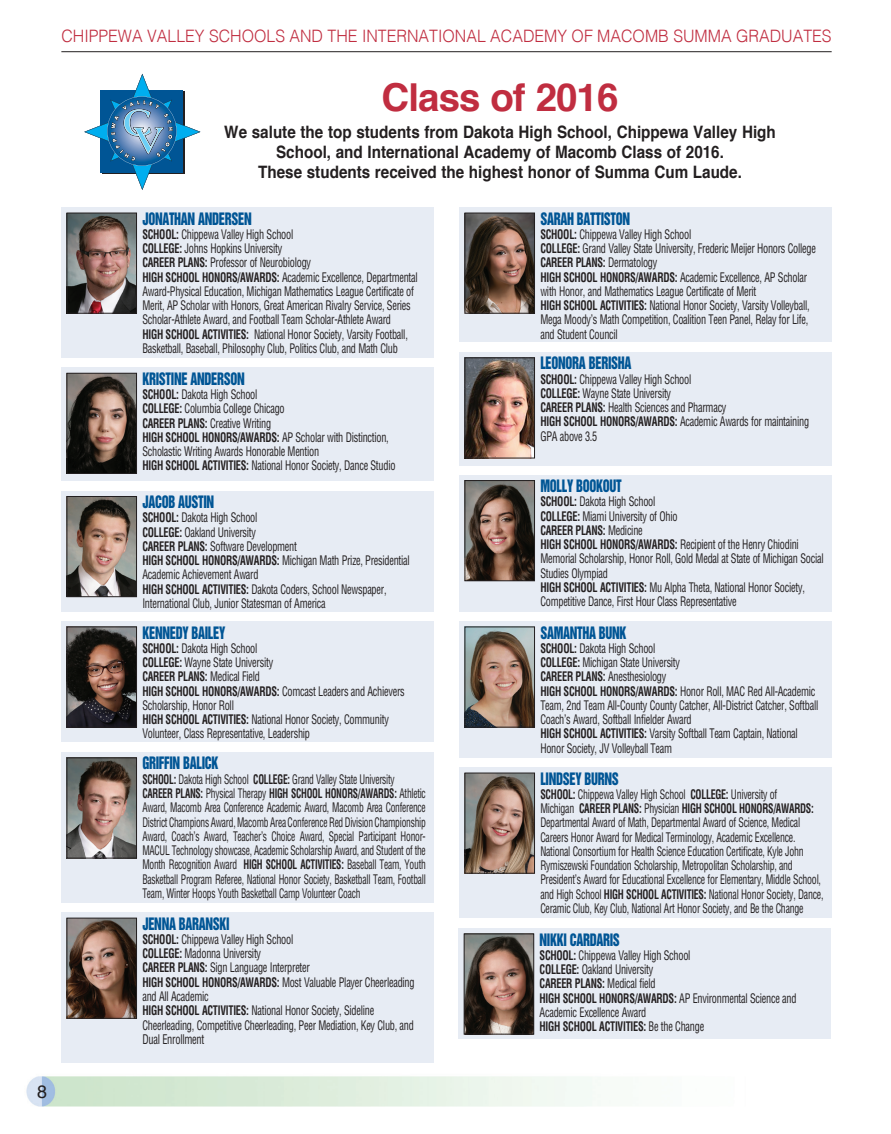
<style>
.page{position:relative;width:891px;height:1134px;background:#fff}
.page>*{position:absolute;margin:0;border:0;box-sizing:border-box;transform-origin:0 0}
.t1{font:700 38.55px "Helvetica";letter-spacing:-.025em;color:#c02d40}
.t2{font:18px "Helvetica";color:#231f20}
.t3{font:700 17.1px/20px "Helvetica";color:#231f20;text-align:center;scale:.89 1}
.t4{font:300 17.1px "Helvetica";color:#c02d40;scale:.93 1}
.t5{font:15.75px "Helvetica Inserat";letter-spacing:-.025em;color:#005595;scale:.8 1}
.t6{font:condensed 12.9px/14.2px "Helvetica";letter-spacing:-.025em;color:#231f20;scale:.8 1}
.t7{font:condensed 12.9px/14.2px "Helvetica";letter-spacing:-.025em;color:#231f20;scale:.74 1}
.t8{font:condensed 12.9px/14.2px "Helvetica";letter-spacing:-.025em;color:#231f20;scale:.77 1}
.s1{font-weight:700}
</style>
<div class="page">
<img style="left:26px;top:1076px;width:567px;height:31px">
<hr style="left:61px;top:51px;width:771px;height:1px;background:#231f20">
<div style="left:61px;top:368px;width:373px;height:113px;background:#e7ecf4"></div>
<img style="left:69px;top:375px;width:66px;height:97px">
<div style="left:67px;top:373px;width:70px;height:101px;border:1px solid #231f20"></div>
<div style="left:61px;top:491px;width:373px;height:121px;background:#e7ecf4"></div>
<img style="left:69px;top:498px;width:66px;height:97px">
<div style="left:67px;top:496px;width:70px;height:101px;border:1px solid #231f20"></div>
<div style="left:61px;top:913px;width:373px;height:150px;background:#e7ecf4"></div>
<img style="left:69px;top:920px;width:66px;height:97px">
<div style="left:67px;top:918px;width:70px;height:101px;border:1px solid #231f20"></div>
<div style="left:459px;top:207px;width:373px;height:135px;background:#e7ecf4"></div>
<img style="left:466px;top:215px;width:67px;height:97px">
<div style="left:464px;top:213px;width:71px;height:101px;border:1px solid #231f20"></div>
<div style="left:459px;top:352px;width:373px;height:114px;background:#e7ecf4"></div>
<img style="left:467px;top:359px;width:66px;height:97px">
<div style="left:465px;top:357px;width:70px;height:101px;border:1px solid #231f20"></div>
<div style="left:459px;top:767px;width:373px;height:151px;background:#e7ecf4"></div>
<img style="left:467px;top:775px;width:66px;height:97px">
<div style="left:465px;top:773px;width:70px;height:101px;border:1px solid #231f20"></div>
<div style="left:61px;top:752px;width:373px;height:151px;background:#e7ecf4"></div>
<img style="left:69px;top:759px;width:66px;height:98px">
<div style="left:67px;top:757px;width:70px;height:102px;border:1px solid #231f20"></div>
<div style="left:61px;top:621px;width:373px;height:121px;background:#e7ecf4"></div>
<img style="left:69px;top:629px;width:66px;height:97px">
<div style="left:67px;top:627px;width:70px;height:101px;border:1px solid #231f20"></div>
<div style="left:459px;top:475px;width:373px;height:136px;background:#e7ecf4"></div>
<img style="left:467px;top:482px;width:66px;height:97px">
<div style="left:465px;top:480px;width:70px;height:101px;border:1px solid #231f20"></div>
<div style="left:459px;top:621px;width:373px;height:137px;background:#e7ecf4"></div>
<img style="left:467px;top:629px;width:66px;height:97px">
<div style="left:465px;top:627px;width:70px;height:101px;border:1px solid #231f20"></div>
<div style="left:61px;top:207px;width:373px;height:151px;background:#e7ecf4"></div>
<img style="left:69px;top:215px;width:66px;height:97px">
<div style="left:67px;top:213px;width:70px;height:101px;border:1px solid #231f20"></div>
<svg style="left:84px;top:74px;width:117px;height:116px"></svg>
<div style="left:459px;top:928px;width:372px;height:111px;background:#e7ecf4"></div>
<img style="left:466px;top:936px;width:66px;height:97px">
<div style="left:464px;top:934px;width:70px;height:101px;border:1px solid #231f20"></div>
<h3 class="t4" style="left:61px;top:22px;width:830px">CHIPPEWA VALLEY SCHOOLS AND THE INTERNATIONAL ACADEMY OF MACOMB SUMMA GRADUATES</h3>
<h1 class="t1" style="left:382px;top:66px;width:238px">Class of 2016</h1>
<h3 class="t3" style="left:224px;top:122px;width:621px">We salute the top students from Dakota High School, Chippewa Valley High<br>School, and International Academy of Macomb Class of 2016.<br>These students received the highest honor of Summa Cum Laude.</h3>
<p class="t5" style="left:142px;top:209px;width:138px">JONATHAN ANDERSEN</p>
<p class="t6" style="left:142px;top:227px;width:346px"><span class="s1">SCHOOL:</span> Chippewa Valley High School<br><span class="s1">COLLEGE:</span> Johns Hopkins University<br><span class="s1">CAREER PLANS:</span> Professor of Neurobiology<br><span class="s1">HIGH SCHOOL HONORS/AWARDS:</span> Academic Excellence, Departmental Award-Physical Education, Michigan Mathematics League Certificate of Merit, AP Scholar with Honors, Great American Rivalry Service, Series Scholar-Athlete Award, and Football Team Scholar-Athlete Award<br><span class="s1">HIGH SCHOOL ACTIVITIES:</span> National Honor Society, Varsity Football, Basketball, Baseball, Philosophy Club, Politics Club, and Math Club</p>
<p class="t5" style="left:142px;top:369px;width:129px">KRISTINE ANDERSON</p>
<p class="t6" style="left:142px;top:387px;width:318px"><span class="s1">SCHOOL:</span> Dakota High School<br><span class="s1">COLLEGE:</span> Columbia College Chicago<br><span class="s1">CAREER PLANS:</span> Creative Writing<br><span class="s1">HIGH SCHOOL HONORS/AWARDS:</span> AP Scholar with Distinction, Scholastic Writing Awards Honorable Mention<br><span class="s1">HIGH SCHOOL ACTIVITIES:</span> National Honor Society, Dance Studio</p>
<p class="t5" style="left:142px;top:492px;width:91px">JACOB AUSTIN</p>
<p class="t6" style="left:142px;top:510px;width:336px"><span class="s1">SCHOOL:</span> Dakota High School<br><span class="s1">COLLEGE:</span> Oakland University<br><span class="s1">CAREER PLANS:</span> Software Development<br><span class="s1">HIGH SCHOOL HONORS/AWARDS:</span> Michigan Math Prize, Presidential Academic Achievement Award<br><span class="s1">HIGH SCHOOL ACTIVITIES:</span> Dakota Coders, School Newspaper, International Club, Junior Statesman of America</p>
<p class="t5" style="left:142px;top:623px;width:105px">KENNEDY BAILEY</p>
<p class="t6" style="left:142px;top:641px;width:330px"><span class="s1">SCHOOL:</span> Dakota High School<br><span class="s1">COLLEGE:</span> Wayne State University<br><span class="s1">CAREER PLANS:</span> Medical Field<br><span class="s1">HIGH SCHOOL HONORS/AWARDS:</span> Comcast Leaders and Achievers Scholarship, Honor Roll<br><span class="s1">HIGH SCHOOL ACTIVITIES:</span> National Honor Society, Community Volunteer, Class Representative, Leadership</p>
<p class="t5" style="left:142px;top:754px;width:97px">GRIFFIN BALICK</p>
<p class="t7" style="left:142px;top:772px;width:385px"><span class="s1">SCHOOL:</span> Dakota High School <span class="s1">COLLEGE:</span> Grand Valley State University <span class="s1">CAREER PLANS:</span> Physical Therapy <span class="s1">HIGH SCHOOL HONORS/AWARDS:</span> Athletic Award, Macomb Area Conference Academic Award, Macomb Area Conference District Champions Award, Macomb Area Conference Red Division Championship Award, Coach’s Award, Teacher’s Choice Award, Special Participant Honor-MACUL Technology showcase, Academic Scholarship Award, and Student of the Month Recognition Award <span class="s1">HIGH SCHOOL ACTIVITIES:</span> Baseball Team, Youth Basketball Program Referee, National Honor Society, Basketball Team, Football Team, Winter Hoops Youth Basketball Camp Volunteer Coach</p>
<p class="t5" style="left:142px;top:914px;width:111px">JENNA BARANSKI</p>
<p class="t6" style="left:142px;top:932px;width:342px"><span class="s1">SCHOOL:</span> Chippewa Valley High School<br><span class="s1">COLLEGE:</span> Madonna University<br><span class="s1">CAREER PLANS:</span> Sign Language Interpreter<br><span class="s1">HIGH SCHOOL HONORS/AWARDS:</span> Most Valuable Player Cheerleading and All Academic<br><span class="s1">HIGH SCHOOL ACTIVITIES:</span> National Honor Society, Sideline Cheerleading, Competitive Cheerleading, Peer Mediation, Key Club, and Dual Enrollment</p>
<p class="t5" style="left:540px;top:209px;width:114px">SARAH BATTISTON</p>
<p class="t6" style="left:540px;top:227px;width:346px"><span class="s1">SCHOOL:</span> Chippewa Valley High School<br><span class="s1">COLLEGE:</span> Grand Valley State University, Frederic Meijer Honors College <span class="s1">CAREER PLANS:</span> Dermatology<br><span class="s1">HIGH SCHOOL HONORS/AWARDS:</span> Academic Excellence, AP Scholar with Honor, and Mathematics League Certificate of Merit<br><span class="s1">HIGH SCHOOL ACTIVITIES:</span> National Honor Society, Varsity Volleyball, Mega Moody’s Math Competition, Coalition Teen Panel, Relay for Life, and Student Council</p>
<p class="t5" style="left:540px;top:354px;width:115px">LEONORA BERISHA</p>
<p class="t6" style="left:540px;top:372px;width:337px"><span class="s1">SCHOOL:</span> Chippewa Valley High School<br><span class="s1">COLLEGE:</span> Wayne State University<br><span class="s1">CAREER PLANS:</span> Health Sciences and Pharmacy<br><span class="s1">HIGH SCHOOL HONORS/AWARDS:</span> Academic Awards for maintaining GPA above 3.5</p>
<p class="t5" style="left:540px;top:477px;width:103px">MOLLY BOOKOUT</p>
<p class="t6" style="left:540px;top:495px;width:356px"><span class="s1">SCHOOL:</span> Dakota High School<br><span class="s1">COLLEGE:</span> Miami University of Ohio<br><span class="s1">CAREER PLANS:</span> Medicine<br><span class="s1">HIGH SCHOOL HONORS/AWARDS:</span> Recipient of the Henry Chiodini Memorial Scholarship, Honor Roll, Gold Medal at State of Michigan Social Studies Olympiad<br><span class="s1">HIGH SCHOOL ACTIVITIES:</span> Mu Alpha Theta, National Honor Society, Competitive Dance, First Hour Class Representative</p>
<p class="t5" style="left:540px;top:623px;width:109px">SAMANTHA BUNK</p>
<p class="t6" style="left:540px;top:641px;width:349px"><span class="s1">SCHOOL:</span> Dakota High School<br><span class="s1">COLLEGE:</span> Michigan State University<br><span class="s1">CAREER PLANS:</span> Anesthesiology<br><span class="s1">HIGH SCHOOL HONORS/AWARDS:</span> Honor Roll, MAC Red All-Academic Team, 2nd Team All-County County Catcher, All-District Catcher, Softball Coach’s Award, Softball Infielder Award<br><span class="s1">HIGH SCHOOL ACTIVITIES:</span> Varsity Softball Team Captain, National Honor Society, JV Volleyball Team</p>
<p class="t5" style="left:540px;top:769px;width:100px">LINDSEY BURNS</p>
<p class="t8" style="left:540px;top:787px;width:369px"><span class="s1">SCHOOL:</span> Chippewa Valley High School <span class="s1">COLLEGE:</span> University of<br>Michigan <span class="s1">CAREER PLANS:</span> Physician <span class="s1">HIGH SCHOOL HONORS/AWARDS:<br></span>Departmental Award of Math, Departmental Award of Science, Medical Careers Honor Award for Medical Terminology, Academic Excellence.<br>National Consortium for Health Science Education Certificate, Kyle John Rymiszewski Foundation Scholarship, Metropolitan Scholarship, and President’s Award for Educational Excellence for Elementary, Middle School, and High School <span class="s1">HIGH SCHOOL ACTIVITIES:</span> National Honor Society, Dance, Ceramic Club, Key Club, National Art Honor Society, and Be the Change</p>
<p class="t5" style="left:540px;top:930px;width:102px">NIKKI CARDARIS</p>
<p class="t6" style="left:540px;top:948px;width:323px"><span class="s1">SCHOOL:</span> Chippewa Valley High School<br><span class="s1">COLLEGE:</span> Oakland University<br><span class="s1">CAREER PLANS:</span> Medical field<br><span class="s1">HIGH SCHOOL HONORS/AWARDS:</span> AP Environmental Science and Academic Excellence Award<br><span class="s1">HIGH SCHOOL ACTIVITIES:</span> Be the Change</p>
<h2 class="t2" style="left:37px;top:1077px;width:12px">8</h2>
</div>
